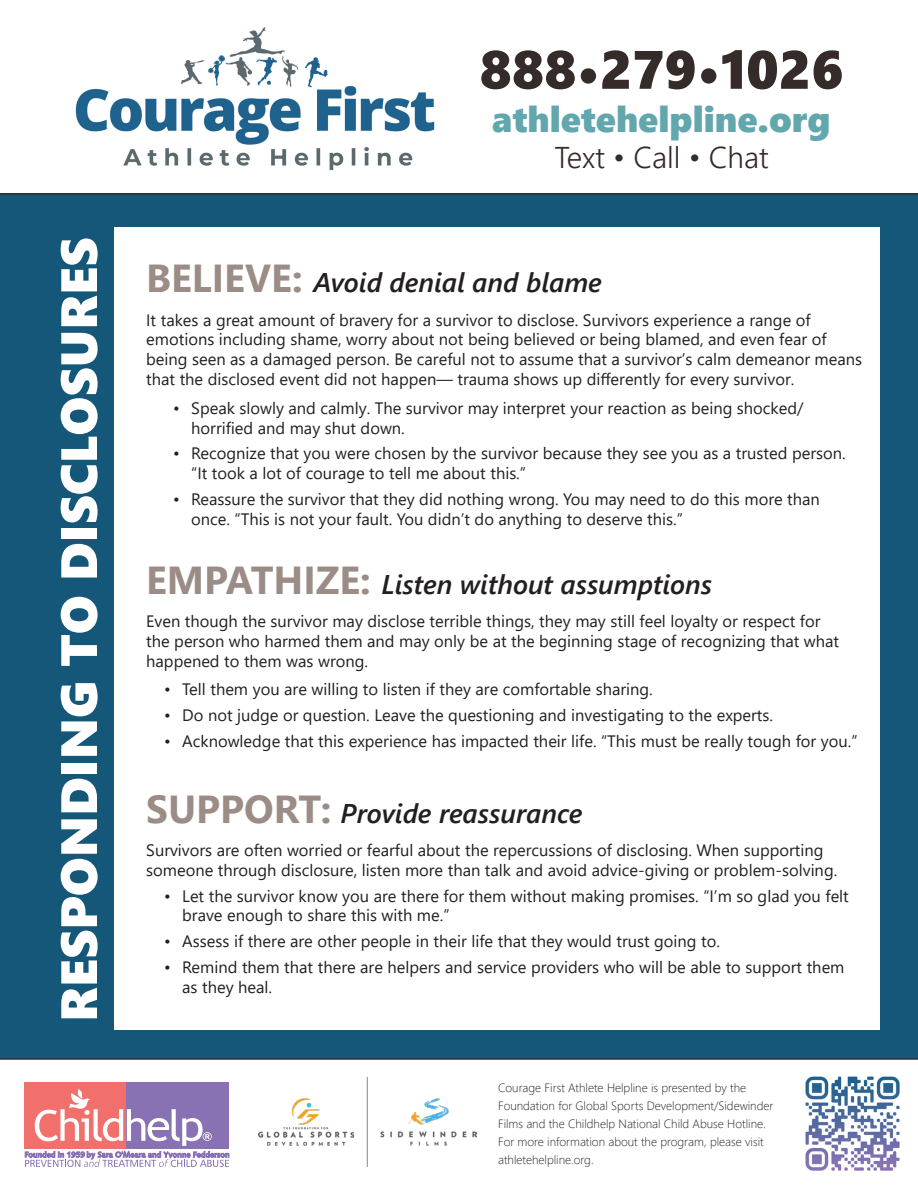
<style>
.page{position:relative;width:918px;height:1188px;background:#fff}
.page>*{position:absolute;margin:0;border:0;box-sizing:border-box;transform-origin:0 0}
.t1{font:54px "Segoe UI Black";color:#352b29}
.t2{font:51px "Segoe UI Black";color:#fff}
.t3{font:36px "Segoe UI Black";color:#62a7ae}
.t4{font:300 30px "Segoe UI";color:#352b29}
.hed{font:italic 600 27px "Segoe UI";color:#231f20}
.body{font:16.5px/19.8px "Segoe UI";color:#231f20}
.t5{font:300 12px/18px "Segoe UI";color:#231f20}
.s1{font-weight:700;font-style:normal;font-size:39px;color:#9b8d86}
</style>
<div class="page">
<div style="left:0;top:193px;width:918px;height:867px;background:#145779"></div>
<img style="left:75px;top:27px;width:360px;height:144px">
<div style="left:115px;top:227px;width:765px;height:803px;background:#fff"></div>
<img style="left:805px;top:1076px;width:95px;height:95px">
<img style="left:258px;top:1077px;width:219px;height:89px">
<div style="left:24px;top:1083px;width:103px;height:66px;background:#f2706c"></div>
<div style="left:127px;top:1083px;width:102px;height:66px;background:#8972b3"></div>
<svg style="left:25px;top:1089px;width:204px;height:78px"></svg>
<p class="t2" style="left:42px;top:1022px;width:786px;rotate:-90deg">RESPONDING TO DISCLOSURES</p>
<p class="t1" style="left:480px;top:31px;width:365px">888•279•1026</p>
<p class="t3" style="left:492px;top:93px;width:340px">athletehelpline.org</p>
<p class="t4" style="left:554px;top:129px;width:216px">Text • Call • Chat</p>
<p class="hed" style="left:146px;top:257px;width:457px"><span class="s1">BELIEVE:</span> Avoid denial and blame</p>
<p class="body" style="left:146px;top:308px;width:717px">It takes a great amount of bravery for a survivor to disclose. Survivors experience a range of emotions including shame, worry about not being believed or being blamed, and even fear of being seen as a damaged person. Be careful not to assume that a survivor’s calm demeanor means that the disclosed event did not happen— trauma shows up differently for every survivor.</p>
<p class="body" style="left:191px;top:397px;width:614px;text-indent:-18px">• Speak slowly and calmly. The survivor may interpret your reaction as being shocked/ horrified and may shut down.</p>
<p class="body" style="left:191px;top:442px;width:656px;text-indent:-18px">• Recognize that you were chosen by the survivor because they see you as a trusted person. “It took a lot of courage to tell me about this.”</p>
<p class="body" style="left:191px;top:488px;width:630px;text-indent:-18px">• Reassure the survivor that they did nothing wrong. You may need to do this more than once. “This is not your fault. You didn’t do anything to deserve this.”</p>
<p class="hed" style="left:146px;top:559px;width:567px"><span class="s1">EMPATHIZE:</span> Listen without assumptions</p>
<p class="body" style="left:146px;top:610px;width:694px">Even though the survivor may disclose terrible things, they may still feel loyalty or respect for the person who harmed them and may only be at the beginning stage of recognizing that what happened to them was wrong.</p>
<p class="body" style="left:164px;top:678px;width:490px">• Tell them you are willing to listen if they are comfortable sharing.</p>
<p class="body" style="left:164px;top:704px;width:610px">• Do not judge or question. Leave the questioning and investigating to the experts.</p>
<p class="body" style="left:164px;top:730px;width:695px">• Acknowledge that this experience has impacted their life. “This must be really tough for you.”</p>
<p class="hed" style="left:146px;top:788px;width:438px"><span class="s1">SUPPORT:</span> Provide reassurance</p>
<p class="body" style="left:146px;top:839px;width:693px">Survivors are often worried or fearful about the repercussions of disclosing. When supporting someone through disclosure, listen more than talk and avoid advice-giving or problem-solving.</p>
<p class="body" style="left:182px;top:884px;width:668px;text-indent:-18px">• Let the survivor know you are there for them without making promises. “I’m so glad you felt brave enough to share this with me.”</p>
<p class="body" style="left:164px;top:930px;width:557px">• Assess if there are other people in their life that they would trust going to.</p>
<p class="body" style="left:182px;top:956px;width:664px;text-indent:-18px">• Remind them that there are helpers and service providers who will be able to support them as they heal.</p>
<p class="t5" style="left:498px;top:1078px;width:277px">Courage First Athlete Helpline is presented by the Foundation for Global Sports Development/Sidewinder Films and the Childhelp National Child Abuse Hotline.<br>For more information about the program, please visit athletehelpline.org.</p>
</div>
